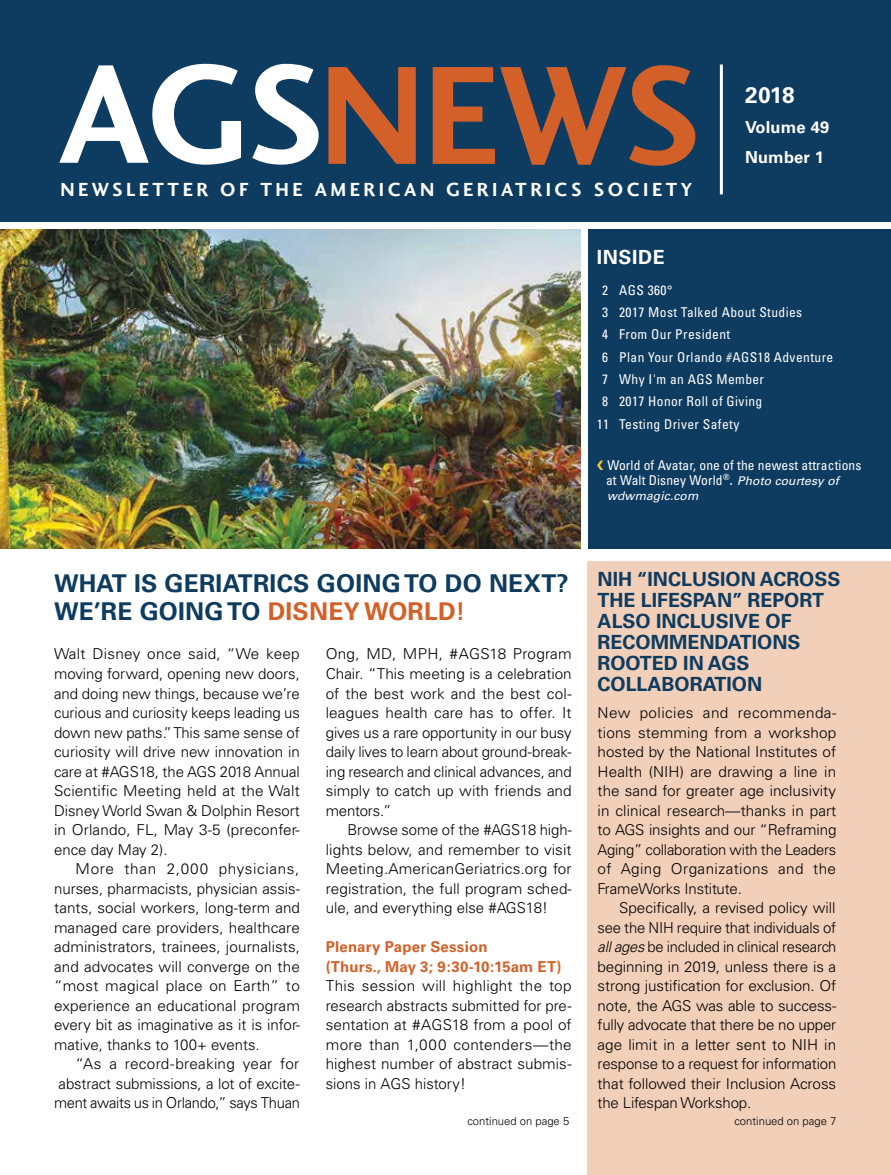
<style>
.page{position:relative;width:891px;height:1175px;background:#fff}
.page>*{position:absolute;margin:0;border:0;box-sizing:border-box;transform-origin:0 0}
.t1{font:145.05px "Charlotte Sans Bold Plain";color:#d36028}
.t2{font:700 24.45px/28.5px "Univers";letter-spacing:.01em;color:#0e3b60}
.t3{font:700 22.5px "Univers";color:#fff}
.t4{font:700 19.5px/21px "Univers";color:#0e3b60}
.t5{font:19.5px "Charlotte Sans Bold Plain";letter-spacing:.18em;color:#fff}
.t6{font:700 19.5px "Univers";letter-spacing:.03em;color:#fff}
.t7{font:700 16.5px/30px "Univers";letter-spacing:.01em;color:#fff}
.t8{font:300 15px/19.5px "Univers";color:#000;text-align:justify}
.t9{font:700 15px/19.5px "Univers";letter-spacing:.01em;color:#d36028}
.t10{font:condensed 13.5px "Univers";letter-spacing:.03em;color:#fff}
.t11{font:condensed 13.5px/15px "Univers";letter-spacing:.01em;color:#fff}
.t12{font:italic 12px "Univers";letter-spacing:.01em;color:#fff}
.t13{font:300 11.25px "Univers";color:#000}
.s1{font-family:"Lato";font-stretch:normal;font-size:15px}
.s2{font-style:italic;font-stretch:normal;font-size:12px}
.s3{color:#d36028}
.s4{font-style:italic}
</style>
<div class="page">
<div style="left:0;top:0;width:891px;height:222px;background:#0e3b60"></div>
<div style="left:587px;top:561px;width:304px;height:613px;background:#f1cfb8"></div>
<svg style="left:59px;top:64px;width:260px;height:101px"></svg>
<div style="left:588px;top:230px;width:303px;height:319px;background:#0e3b60"></div>
<hr style="left:720px;top:65px;width:3px;height:129px;background:#fff">
<img style="left:0;top:230px;width:580px;height:319px">
<h1 class="t1" style="left:319px;top:32px;width:384px">NEWS</h1>
<h3 class="t5" style="left:61px;top:178px;width:633px">NEWSLETTER OF THE AMERICAN GERIATRICS SOCIETY</h3>
<h3 class="t3" style="left:745px;top:82px;width:51px">2018</h3>
<p class="t7" style="left:745px;top:112px;width:86px">Volume 49<br>Number 1</p>
<h3 class="t6" style="left:597px;top:245px;width:69px">INSIDE</h3>
<p class="t10" style="left:602px;top:281px;width:72px">2 AGS 360°</p>
<p class="t10" style="left:602px;top:304px;width:202px">3 2017 Most Talked About Studies</p>
<p class="t10" style="left:602px;top:326px;width:130px">4 From Our President</p>
<p class="t10" style="left:602px;top:348px;width:233px">6 Plan Your Orlando #AGS18 Adventure</p>
<p class="t10" style="left:602px;top:371px;width:163px">7 Why I'm an AGS Member</p>
<p class="t10" style="left:602px;top:393px;width:162px">8 2017 Honor Roll of Giving</p>
<p class="t10" style="left:597px;top:415px;width:144px">11 Testing Driver Safety</p>
<p class="t11" style="left:606px;top:458px;width:257px">World of Avatar, one of the newest attractions at Walt Disney World<sup>®</sup><span class="s1">.</span> <span class="s2">Photo courtesy of</span></p>
<p class="t12" style="left:607px;top:489px;width:93px">wdwmagic.com</p>
<h2 class="t2" style="left:54px;top:569px;width:516px">WHAT IS GERIATRICS GOING TO DO NEXT?<br>WE’RE GOING TO <span class="s3">DISNEY WORLD!</span></h2>
<p class="t8" style="left:54px;top:644px;width:247px">Walt Disney once said, “We keep moving forward, opening new doors, and doing new things, because we’re curious and curiosity keeps leading us down new paths.” This same sense of curiosity will drive new innovation in care at #AGS18, the AGS 2018 Annual Scientific Meeting held at the Walt Disney World Swan &amp; Dolphin Resort in Orlando, FL, May 3-5 (preconfer&shy;ence day May 2).</p>
<p class="t8" style="left:54px;top:859px;width:248px;text-indent:22px">More than 2,000 physicians, nurses, pharmacists, physician assis&shy;tants, social workers, long-term and managed care providers, healthcare administrators, trainees, journalists, and advocates will converge on the “most magical place on Earth” to experience an educational program every bit as imaginative as it is infor&shy;mative, thanks to 100+ events.</p>
<p class="t8" style="left:54px;top:1054px;width:247px;text-align:right">“As a record-breaking year for abstract submissions, a lot of excite&shy;ment awaits us in Orlando,” says Thuan</p>
<p class="t8" style="left:326px;top:644px;width:247px">Ong, MD, MPH, #AGS18 Program Chair. “This meeting is a celebration of the best work and the best col&shy;leagues health care has to offer. It gives us a rare opportunity in our busy daily lives to learn about ground-break&shy;ing research and clinical advances, and simply to catch up with friends and mentors.”</p>
<p class="t8" style="left:326px;top:820px;width:248px;text-indent:22px">Browse some of the #AGS18 high&shy;lights below, and remember to visit Meeting.AmericanGeriatrics.org for registration, the full program sched&shy;ule, and everything else #AGS18!</p>
<p class="t9" style="left:326px;top:937px;width:237px">Plenary Paper Session<br>(Thurs., May 3; 9:30-10:15am ET)</p>
<p class="t8" style="left:326px;top:976px;width:247px">This session will highlight the top research abstracts submitted for pre&shy;sentation at #AGS18 from a pool of more than 1,000 contenders—the highest number of abstract submis&shy;sions in AGS history!</p>
<h3 class="t4" style="left:598px;top:569px;width:244px">NIH “INCLUSION ACROSS<br>THE LIFESPAN” REPORT<br>ALSO INCLUSIVE OF<br>RECOMMENDATIONS<br>ROOTED IN AGS<br>COLLABORATION</h3>
<p class="t8" style="left:598px;top:703px;width:240px">New policies and recommenda&shy;tions stemming from a workshop hosted by the National Institutes of Health (NIH) are drawing a line in the sand for greater age inclusivity in clinical research—thanks in part to AGS insights and our “Reframing Aging” collaboration with the Leaders of Aging Organizations and the FrameWorks Institute.</p>
<p class="t8" style="left:598px;top:898px;width:240px;text-indent:22px">Specifically, a revised policy will see the NIH require that individuals of <span class="s4">all ages</span> be included in clinical research beginning in 2019, unless there is a strong justification for exclusion. Of note, the AGS was able to success&shy;fully advocate that there be no upper age limit in a letter sent to NIH in response to a request for information that followed their Inclusion Across the Lifespan Workshop.</p>
<p class="t13" style="left:467px;top:1114px;width:103px">continued on page 5</p>
<p class="t13" style="left:734px;top:1114px;width:103px">continued on page 7</p>
</div>
